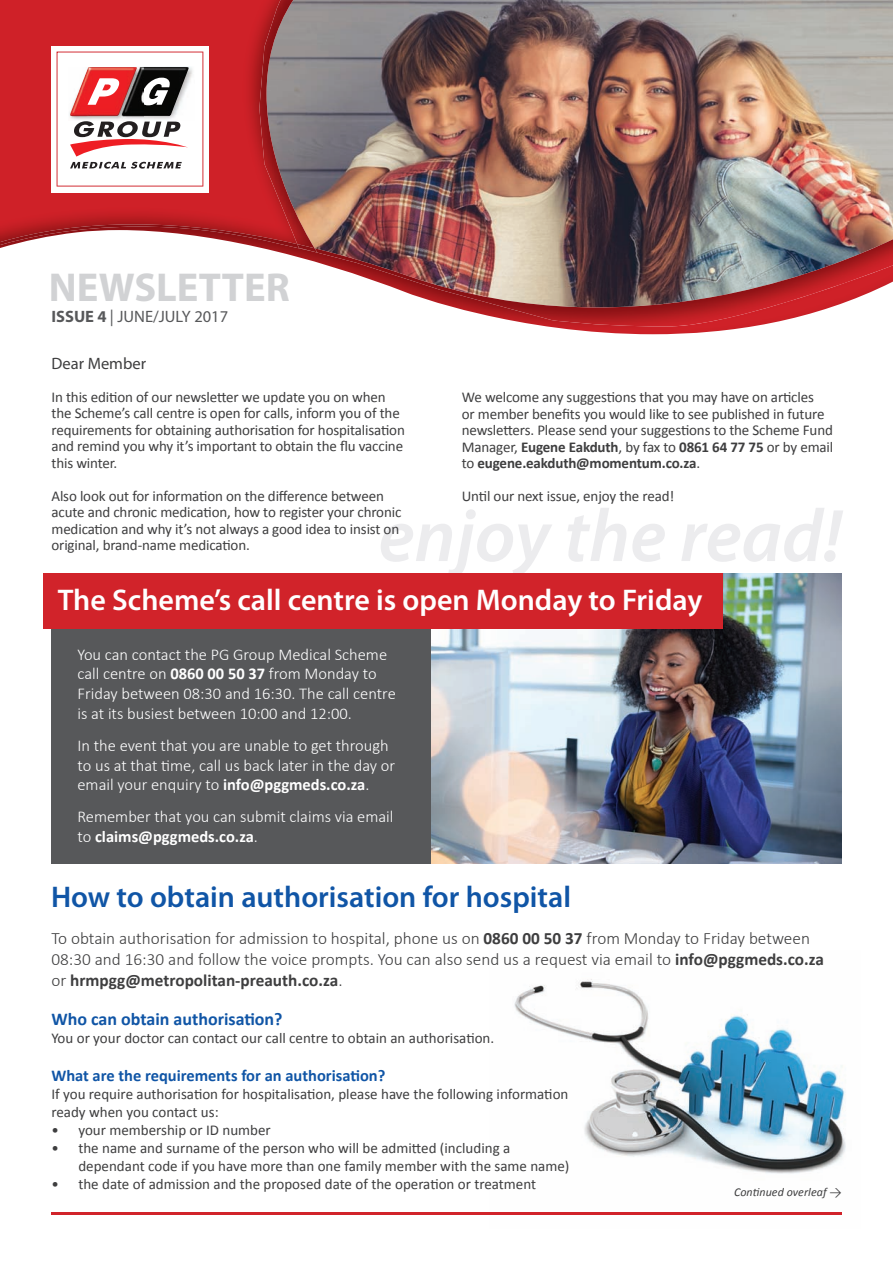
<style>
.page{position:relative;width:893px;height:1263px;background:#fff}
.page>*{position:absolute;margin:0;border:0;box-sizing:border-box;transform-origin:0 0}
.t1{font:700 40.5px "Myriad Pro";color:#d1d2d4}
.t2{font:600 30px "Myriad Pro";color:#fff}
.t3{font:600 30px "Myriad Pro";color:#1055a6}
.t4{font:700 18px "Calibri";color:#1055a6}
.t5{font:300 17.25px/20.7px "Calibri";color:#3e3e3f}
.t6{font:300 16.5px/19.8px "Calibri";color:#fff}
.t7{font:700 16.5px "Calibri";color:#1055a6}
.t8{font:16.5px "Myriad Pro";color:#57585a}
.t9{font:16.5px "Myriad Pro";color:#3e3e3f}
.t10{font:15px/16.5px "Calibri";letter-spacing:-.01em;color:#3e3e3f}
.t11{font:italic 12px "Calibri";letter-spacing:.005em;color:#3e3e3f}
.s1{font-weight:700}
.s2{font-family:"DIN";font-style:normal}
</style>
<div class="page">
<img style="left:489px;top:979px;width:357px;height:236px">
<svg style="left:381px;top:508px;width:462px;height:65px"></svg>
<img style="left:430px;top:573px;width:412px;height:291px">
<div style="left:51px;top:573px;width:379px;height:291px;background:#57585a"></div>
<img style="left:315px;top:0;width:578px;height:227px">
<hr style="left:51px;top:1212px;width:791px;height:2px;background:#d1232a">
<img style="left:0;top:0;width:259px;height:224px">
<img style="left:259px;top:0;width:56px;height:227px">
<svg style="left:51px;top:46px;width:158px;height:146px"></svg>
<svg style="left:57px;top:52px;width:146px;height:135px"></svg>
<img style="left:279px;top:227px;width:614px;height:107px">
<img style="left:735px;top:239px;width:158px;height:77px">
<img style="left:313px;top:248px;width:117px;height:35px">
<img style="left:418px;top:283px;width:317px;height:44px">
<img style="left:0;top:224px;width:313px;height:28px">
<img style="left:297px;top:244px;width:20px;height:8px">
<div style="left:43px;top:573px;width:680px;height:55px;background:#d1232a"></div>
<h1 class="t1" style="left:49px;top:261px;width:242px">NEWSLETTER</h1>
<p class="t8" style="left:51px;top:307px;width:178px"><span class="s1">ISSUE 4</span> | JUNE/JULY 2017</p>
<p class="t9" style="left:51px;top:353px;width:96px">Dear Member</p>
<p class="t10" style="left:52px;top:389px;width:355px">In this edition of our newsletter we update you on when the Scheme’s call centre is open for calls, inform you of the requirements for obtaining authorisation for hospitalisation and remind you why it’s important to obtain the flu vaccine this winter.</p>
<p class="t10" style="left:52px;top:488px;width:351px">Also look out for information on the difference between acute and chronic medication, how to register your chronic medication and why it’s not always a good idea to insist on original, brand-name medication.</p>
<p class="t10" style="left:462px;top:389px;width:373px">We welcome any suggestions that you may have on articles<br>or member benefits you would like to see published in future newsletters. Please send your suggestions to the Scheme Fund Manager, <span class="s1">Eugene Eakduth</span>, by fax to <span class="s1">0861 64 77 75</span> or by email to <span class="s1">eugene.eakduth@momentum.co.za</span>.</p>
<p class="t10" style="left:462px;top:488px;width:214px">Until our next issue, enjoy the read!</p>
<h2 class="t2" style="left:58px;top:581px;width:646px">The Scheme’s call centre is open Monday to Friday</h2>
<p class="t6" style="left:77px;top:644px;width:320px">You can contact the PG Group Medical Scheme call centre on <span class="s1">0860 00 50 37</span> from Monday to Friday between 08:30 and 16:30. The call centre is at its busiest between 10:00 and 12:00.</p>
<p class="t6" style="left:77px;top:735px;width:319px">In the event that you are unable to get through to us at that time, call us back later in the day or email your enquiry to <span class="s1">info@pggmeds.co.za</span>.</p>
<p class="t6" style="left:77px;top:807px;width:318px">Remember that you can submit claims via email to <span class="s1">claims@pggmeds.co.za</span>.</p>
<h2 class="t3" style="left:51px;top:878px;width:521px">How to obtain authorisation for hospital</h2>
<p class="t5" style="left:51px;top:928px;width:774px">To obtain authorisation for admission to hospital, phone us on <span class="s1">0860 00 50 37</span> from Monday to Friday between<br>08:30 and 16:30 and follow the voice prompts. You can also send us a request via email to <span class="s1">info@pggmeds.co.za </span>or <span class="s1">hrmpgg@metropolitan-preauth.co.za</span>.</p>
<p class="t4" style="left:51px;top:1008px;width:233px">Who can obtain authorisation?</p>
<p class="t10" style="left:51px;top:1030px;width:444px">You or your doctor can contact our call centre to obtain an authorisation.</p>
<p class="t7" style="left:51px;top:1065px;width:336px">What are the requirements for an authorisation?</p>
<p class="t10" style="left:51px;top:1085px;width:519px;line-height:18px">If you require authorisation for hospitalisation, please have the following information ready when you contact us:</p>
<p class="t10" style="left:51px;top:1122px;width:221px">• your membership or ID number</p>
<p class="t10" style="left:78px;top:1139px;width:493px;line-height:18px;text-indent:-27px">• the name and surname of the person who will be admitted (including a dependant code if you have more than one family member with the same name)</p>
<p class="t10" style="left:51px;top:1176px;width:486px">• the date of admission and the proposed date of the operation or treatment</p>
<p class="t11" style="left:734px;top:1184px;width:109px">Continued overleaf <span class="s2">&gt;</span></p>
</div>
